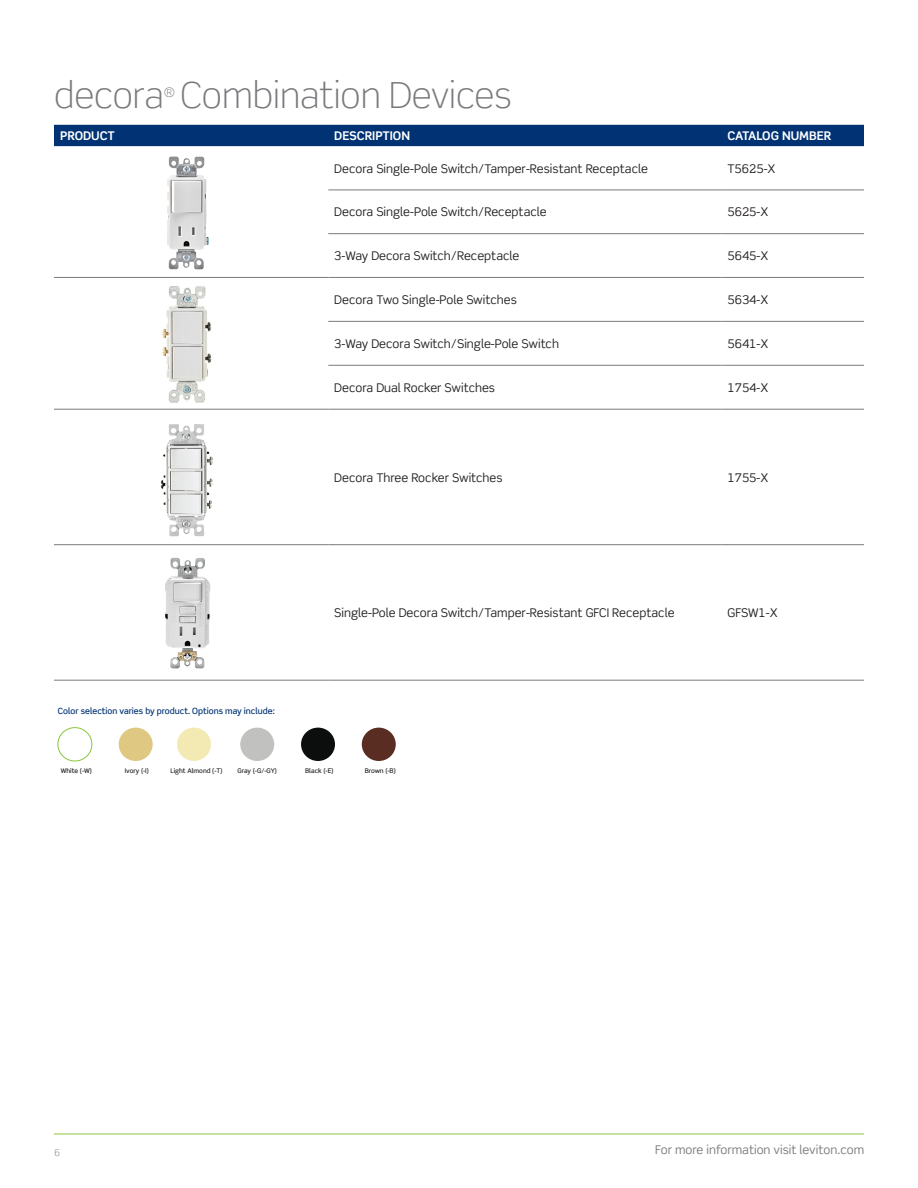
<style>
.page{position:relative;width:918px;height:1188px;background:#fff}
.page>*{position:absolute;margin:0;border:0;box-sizing:border-box;transform-origin:0 0}
.t1{font:300 36px "Scene Std";color:#787a7d}
.t2{font:300 13.05px "Scene Std";color:#787a7d}
.t3{font:12px "Scene Std";color:#231f20}
.t4{font:12px "Scene Std";color:#787a7d}
.t5{font:700 12px "Scene Std";color:#fff}
.t6{font:300 9.45px "Scene Std";color:#787a7d}
.t7{font:500 8.55px "Scene Std";color:#013374}
.t8{font:500 6.45px "Scene Std";color:#231f20}
</style>
<div class="page">
<hr style="left:54px;top:1134px;width:810px;height:1px;background:#8bc63e">
<div style="left:54px;top:125px;width:810px;height:21px;background:#013374"></div>
<hr style="left:328px;top:190px;width:393px;height:1px;background:#787a7d">
<hr style="left:721px;top:190px;width:143px;height:1px;background:#787a7d">
<hr style="left:328px;top:233px;width:393px;height:1px;background:#787a7d">
<hr style="left:721px;top:233px;width:143px;height:1px;background:#787a7d">
<hr style="left:54px;top:277px;width:274px;height:1px;background:#787a7d">
<hr style="left:328px;top:277px;width:393px;height:1px;background:#787a7d">
<hr style="left:721px;top:277px;width:143px;height:1px;background:#787a7d">
<hr style="left:328px;top:321px;width:393px;height:1px;background:#787a7d">
<hr style="left:721px;top:321px;width:143px;height:1px;background:#787a7d">
<hr style="left:328px;top:365px;width:393px;height:1px;background:#787a7d">
<hr style="left:721px;top:365px;width:143px;height:1px;background:#787a7d">
<hr style="left:54px;top:409px;width:274px;height:1px;background:#787a7d">
<hr style="left:328px;top:409px;width:393px;height:1px;background:#787a7d">
<hr style="left:721px;top:409px;width:143px;height:1px;background:#787a7d">
<hr style="left:54px;top:544px;width:274px;height:1px;background:#787a7d">
<hr style="left:328px;top:544px;width:393px;height:1px;background:#787a7d">
<hr style="left:721px;top:544px;width:143px;height:1px;background:#787a7d">
<hr style="left:54px;top:680px;width:274px;height:1px;background:#787a7d">
<hr style="left:328px;top:680px;width:393px;height:1px;background:#787a7d">
<hr style="left:721px;top:680px;width:143px;height:1px;background:#787a7d">
<img style="left:165px;top:558px;width:45px;height:110px">
<img style="left:167px;top:157px;width:37px;height:112px">
<img style="left:162px;top:286px;width:50px;height:116px">
<img style="left:169px;top:424px;width:34px;height:18px">
<div style="left:58px;top:727px;width:34px;height:34px;border:1px solid #8bc63e;border-radius:50%"></div>
<div style="left:119px;top:728px;width:34px;height:33px;background:#dfc881;border-radius:50%"></div>
<div style="left:177px;top:728px;width:34px;height:33px;background:#f3eab3;border-radius:50%"></div>
<div style="left:240px;top:728px;width:34px;height:33px;background:#c1c2c0;border-radius:50%"></div>
<div style="left:301px;top:728px;width:34px;height:33px;background:#0c0e0d;border-radius:50%"></div>
<div style="left:362px;top:728px;width:34px;height:33px;background:#592d21;border-radius:50%"></div>
<p class="t1" style="left:54px;top:73px;width:111px">decora</p>
<p class="t2" style="left:164px;top:85px;width:13px">®</p>
<p class="t1" style="left:180px;top:73px;width:333px">Combination Devices</p>
<p class="t5" style="left:60px;top:128px;width:56px">PRODUCT</p>
<p class="t5" style="left:334px;top:128px;width:77px">DESCRIPTION</p>
<p class="t5" style="left:727px;top:128px;width:106px">CATALOG NUMBER</p>
<p class="t3" style="left:334px;top:161px;width:315px">Decora Single-Pole Switch/Tamper-Resistant Receptacle</p>
<p class="t3" style="left:727px;top:161px;width:50px">T5625-X</p>
<p class="t3" style="left:334px;top:205px;width:214px">Decora Single-Pole Switch/Receptacle</p>
<p class="t3" style="left:727px;top:205px;width:42px">5625-X</p>
<p class="t3" style="left:334px;top:248px;width:187px">3-Way Decora Switch/Receptacle</p>
<p class="t3" style="left:727px;top:248px;width:42px">5645-X</p>
<p class="t3" style="left:334px;top:292px;width:184px">Decora Two Single-Pole Switches</p>
<p class="t3" style="left:727px;top:292px;width:42px">5634-X</p>
<p class="t3" style="left:334px;top:336px;width:226px">3-Way Decora Switch/Single-Pole Switch</p>
<p class="t3" style="left:727px;top:336px;width:42px">5641-X</p>
<p class="t3" style="left:334px;top:380px;width:162px">Decora Dual Rocker Switches</p>
<p class="t3" style="left:727px;top:380px;width:42px">1754-X</p>
<p class="t3" style="left:334px;top:470px;width:170px">Decora Three Rocker Switches</p>
<p class="t3" style="left:727px;top:470px;width:42px">1755-X</p>
<p class="t7" style="left:58px;top:705px;width:219px">Color selection varies by product. Options may include:</p>
<p class="t3" style="left:334px;top:605px;width:342px">Single-Pole Decora Switch/Tamper-Resistant GFCI Receptacle</p>
<p class="t3" style="left:727px;top:605px;width:52px">GFSW1-X</p>
<p class="t8" style="left:61px;top:767px;width:33px">White (-W)</p>
<p class="t8" style="left:125px;top:767px;width:26px">Ivory (-I)</p>
<p class="t8" style="left:170px;top:767px;width:54px">Light Almond (-T)</p>
<p class="t8" style="left:237px;top:767px;width:41px">Gray (-G/-GY)</p>
<p class="t8" style="left:305px;top:767px;width:30px">Black (-E)</p>
<p class="t8" style="left:365px;top:767px;width:33px">Brown (-B)</p>
<p class="t6" style="left:54px;top:1147px;width:7px">6</p>
<p class="t4" style="left:655px;top:1142px;width:210px">For more information visit leviton.com</p>
</div>
